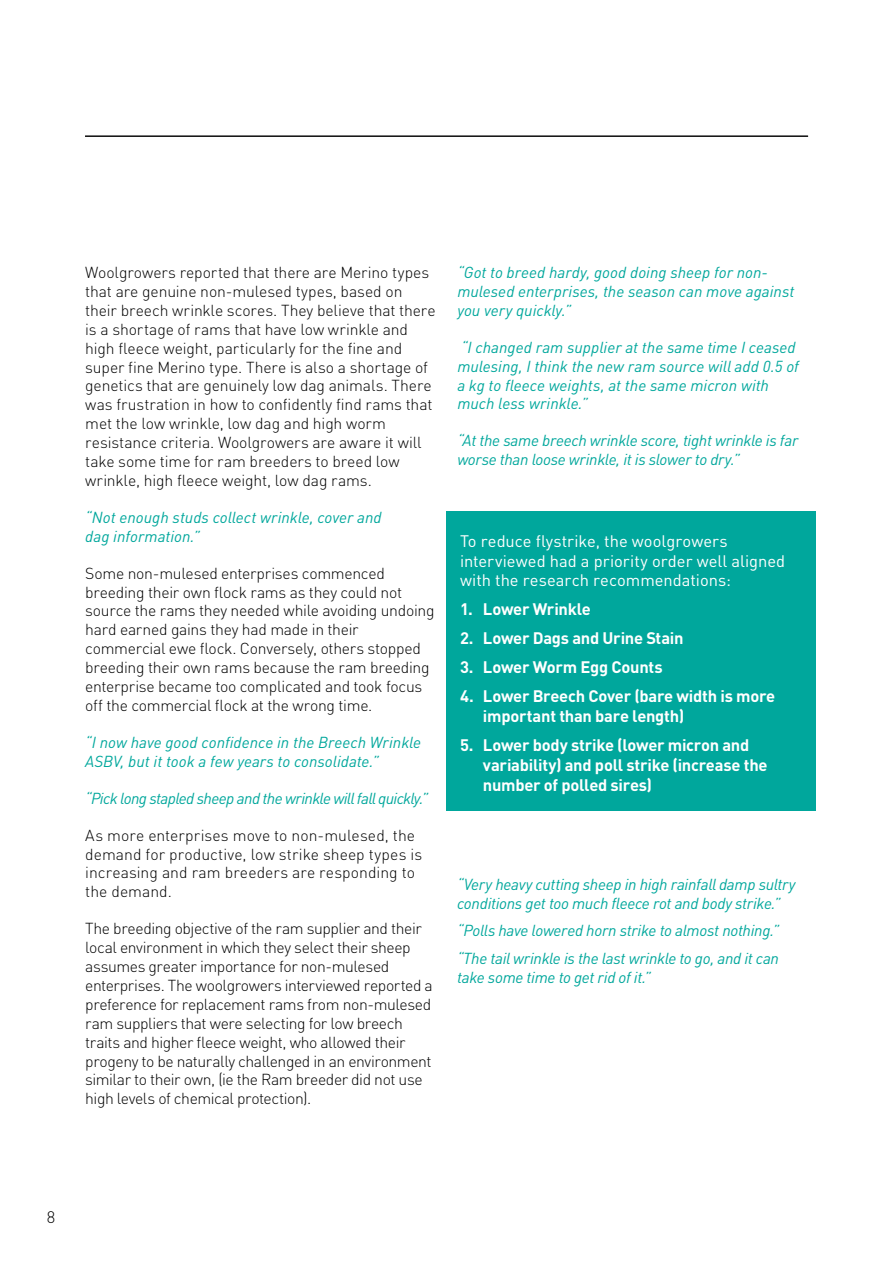
<style>
.page{position:relative;width:893px;height:1263px;background:#fff}
.page>*{position:absolute;margin:0;border:0;box-sizing:border-box;transform-origin:0 0}
.t1{font:700 16.5px/19.8px "DINOT";letter-spacing:-.015em;color:#fff}
.t2{font:16.5px/19.8px "DINOT";color:#fff}
.t3{font:300 16.5px "DINOT";color:#000}
.t4{font:300 15.75px/18.9px "DINOT";letter-spacing:-.01em;color:#000}
.t5{font:italic 15.75px/18.9px "DINOT";letter-spacing:-.005em;color:#00a79c}
.t6{font:italic 15.75px "DINOT";letter-spacing:-.04em;color:#00a79c}
</style>
<div class="page">
<div style="left:446px;top:512px;width:370px;height:299px;background:#00a79c"></div>
<hr style="left:85px;top:136px;width:723px;height:1px;background:#000">
<p class="t4" style="left:85px;top:263px;width:352px">Woolgrowers reported that there are Merino types that are genuine non-mulesed types, based on their breech wrinkle scores. They believe that there is a shortage of rams that have low wrinkle and high fleece weight, particularly for the fine and super fine Merino type. There is also a shortage of genetics that are genuinely low dag animals. There was frustration in how to confidently find rams that met the low wrinkle, low dag and high worm resistance criteria. Woolgrowers are aware it will take some time for ram breeders to breed low wrinkle, high fleece weight, low dag rams.</p>
<p class="t5" style="left:85px;top:507px;width:298px">“Not enough studs collect wrinkle, cover and dag information.”</p>
<p class="t4" style="left:85px;top:563px;width:351px">Some non-mulesed enterprises commenced breeding their own flock rams as they could not source the rams they needed while avoiding undoing hard earned gains they had made in their commercial ewe flock. Conversely, others stopped breeding their own rams because the ram breeding enterprise became too complicated and took focus off the commercial flock at the wrong time.</p>
<p class="t5" style="left:85px;top:732px;width:337px">“I now have good confidence in the Breech Wrinkle<br>ASBV, but it took a few years to consolidate.”</p>
<p class="t6" style="left:85px;top:788px;width:344px">“Pick long stapled sheep and the wrinkle will fall quickly.”</p>
<p class="t4" style="left:85px;top:825px;width:338px">As more enterprises move to non-mulesed, the demand for productive, low strike sheep types is increasing and ram breeders are responding to the demand.</p>
<p class="t4" style="left:85px;top:919px;width:349px">The breeding objective of the ram supplier and their local environment in which they select their sheep assumes greater importance for non-mulesed enterprises. The woolgrowers interviewed reported a preference for replacement rams from non-mulesed ram suppliers that were selecting for low breech traits and higher fleece weight, who allowed their progeny to be naturally challenged in an environment similar to their own, (ie the Ram breeder did not use high levels of chemical protection).</p>
<p class="t5" style="left:457px;top:263px;width:339px">“Got to breed hardy, good doing sheep for non&shy;mulesed enterprises, the season can move against you very quickly.”</p>
<p class="t5" style="left:457px;top:337px;width:343px">“I changed ram supplier at the same time I ceased mulesing, I think the new ram source will add 0.5 of a kg to fleece weights, at the same micron with much less wrinkle.”</p>
<p class="t5" style="left:457px;top:431px;width:343px">“At the same breech wrinkle score, tight wrinkle is far worse than loose wrinkle, it is slower to dry.”</p>
<p class="t2" style="left:460px;top:531px;width:327px">To reduce flystrike, the woolgrowers interviewed had a priority order well aligned with the research recommendations:</p>
<p class="t1" style="left:460px;top:599px;width:133px">1. Lower Wrinkle</p>
<p class="t1" style="left:460px;top:628px;width:225px">2. Lower Dags and Urine Stain</p>
<p class="t1" style="left:460px;top:657px;width:204px">3. Lower Worm Egg Counts</p>
<p class="t1" style="left:483px;top:686px;width:294px;text-indent:-23px">4. Lower Breech Cover (bare width is more important than bare length)</p>
<p class="t1" style="left:483px;top:735px;width:286px;text-indent:-23px">5. Lower body strike (lower micron and variability) and poll strike (increase the number of polled sires)</p>
<p class="t5" style="left:457px;top:874px;width:340px">“Very heavy cutting sheep in high rainfall damp sultry conditions get too much fleece rot and body strike.”</p>
<p class="t5" style="left:457px;top:917px;width:324px;line-height:27.5px">“Polls have lowered horn strike to almost nothing.” “The tail wrinkle is the last wrinkle to go, and it can</p>
<p class="t5" style="left:457px;top:967px;width:195px">take some time to get rid of it.”</p>
<p class="t3" style="left:47px;top:1207px;width:10px">8</p>
</div>
